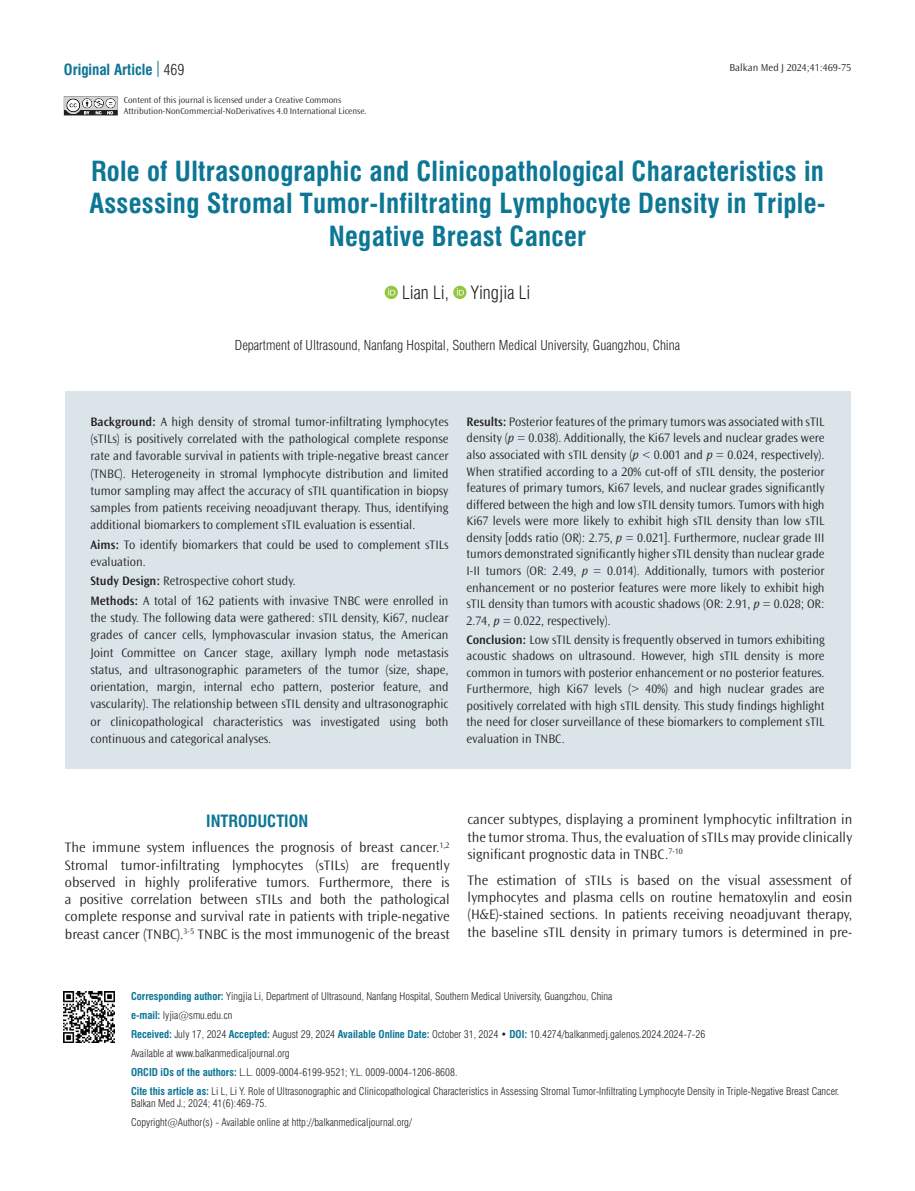
<style>
.page{position:relative;width:915px;height:1191px;background:#fff}
.page>*{position:absolute;margin:0;border:0;box-sizing:border-box;transform-origin:0 0}
.t1{font:27px/32.4px "Swiss Condensed Bold Tr";letter-spacing:.01em;color:#0c7695;text-align:center}
.t2{font:18px "Swiss Condensed Light Tr";color:#231f20}
.t3{font:16.5px "Swiss Condensed Bold Tr";color:#0c7695}
.t4{font:15px "Swiss Condensed Bold Tr";color:#0c7695}
.t5{font:300 14.25px/17.2px "Ocean Sans Std";color:#231f20;text-align:justify}
.t6{font:13.5px "Swiss Condensed Light Tr";color:#231f20}
.t7{font:300 12.75px/17.2px "Ocean Sans Std";color:#231f20;text-align:justify}
.t8{font:10.5px/18.9px "Swiss Condensed Light Tr";color:#231f20}
.t9{font:300 10.5px "Ocean Sans Std";color:#231f20}
.t10{font:300 9px/10.5px "Ocean Sans Std";color:#231f20}
.s1{font-family:"Swiss Condensed Light Tr";color:#231f20}
.s2{font-weight:600}
.s3{font-style:italic}
.s4{font-family:"Swiss Condensed Bold Tr";color:#0c7695}
</style>
<div class="page">
<svg style="left:157px;top:61px;width:1px;height:16px"></svg>
<svg style="left:64px;top:97px;width:54px;height:18px"></svg>
<img style="left:64px;top:991px;width:51px;height:51px">
<div style="left:65px;top:391px;width:784px;height:377px;background:#dae4e9"></div>
<svg style="left:384px;top:286px;width:14px;height:13px"></svg>
<svg style="left:388px;top:288px;width:7px;height:7px"></svg>
<svg style="left:453px;top:286px;width:13px;height:13px"></svg>
<svg style="left:456px;top:288px;width:8px;height:7px"></svg>
<p class="t4" style="left:64px;top:61px;width:122px">Original Article <span class="s1">469</span></p>
<p class="t10" style="left:124px;top:95px;width:244px">Content of this journal is licensed under a Creative Commons<br>Attribution-NonCommercial-NoDerivatives 4.0 International License.</p>
<p class="t9" style="left:729px;top:62px;width:123px">Balkan Med J 2024;41:469-75</p>
<h1 class="t1" style="left:89px;top:155px;width:737px">Role of Ultrasonographic and Clinicopathological Characteristics in<br>Assessing Stromal Tumor-Infiltrating Lymphocyte Density in Triple-<br>Negative Breast Cancer</h1>
<h2 class="t2" style="left:402px;top:282px;width:130px">Lian Li, Yingjia Li</h2>
<p class="t6" style="left:235px;top:337px;width:446px">Department of Ultrasound, Nanfang Hospital, Southern Medical University, Guangzhou, China</p>
<p class="t7" style="left:90px;top:413px;width:359px"><span class="s2">Background:</span> A high density of stromal tumor-infiltrating lymphocytes (sTILs) is positively correlated with the pathological complete response rate and favorable survival in patients with triple-negative breast cancer (TNBC). Heterogeneity in stromal lymphocyte distribution and limited tumor sampling may affect the accuracy of sTIL quantification in biopsy samples from patients receiving neoadjuvant therapy. Thus, identifying additional biomarkers to complement sTIL evaluation is essential.</p>
<p class="t7" style="left:90px;top:536px;width:359px"><span class="s2">Aims:</span> To identify biomarkers that could be used to complement sTILs evaluation.</p>
<p class="t7" style="left:90px;top:572px;width:359px;line-height:19.4px"><span class="s2">Study Design:</span> Retrospective cohort study.<br><span class="s2">Methods:</span> A total of 162 patients with invasive TNBC were enrolled in</p>
<p class="t7" style="left:90px;top:609px;width:359px">the study. The following data were gathered: sTIL density, Ki67, nuclear grades of cancer cells, lymphovascular invasion status, the American Joint Committee on Cancer stage, axillary lymph node metastasis status, and ultrasonographic parameters of the tumor (size, shape, orientation, margin, internal echo pattern, posterior feature, and vascularity). The relationship between sTIL density and ultrasonographic or clinicopathological characteristics was investigated using both continuous and categorical analyses.</p>
<p class="t7" style="left:466px;top:413px;width:359px;line-height:16.6px"><span class="s2">Results:</span> Posterior features of the primary tumors was associated with sTIL density (<span class="s3">p</span> = 0.038). Additionally, the Ki67 levels and nuclear grades were also associated with sTIL density (<span class="s3">p</span> &lt; 0.001 and <span class="s3">p</span> = 0.024, respectively).<br>When stratified according to a 20% cut-off of sTIL density, the posterior features of primary tumors, Ki67 levels, and nuclear grades significantly differed between the high and low sTIL density tumors. Tumors with high Ki67 levels were more likely to exhibit high sTIL density than low sTIL density [odds ratio (OR): 2.75, <span class="s3">p</span> = 0.021]. Furthermore, nuclear grade III tumors demonstrated significantly higher sTIL density than nuclear grade I-II tumors (OR: 2.49, <span class="s3">p</span> = 0.014). Additionally, tumors with posterior enhancement or no posterior features were more likely to exhibit high sTIL density than tumors with acoustic shadows (OR: 2.91, <span class="s3">p</span> = 0.028; OR:<br>2.74, <span class="s3">p</span> = 0.022, respectively).</p>
<p class="t7" style="left:466px;top:631px;width:359px;line-height:16.5px"><span class="s2">Conclusion:</span> Low sTIL density is frequently observed in tumors exhibiting acoustic shadows on ultrasound. However, high sTIL density is more common in tumors with posterior enhancement or no posterior features.<br>Furthermore, high Ki67 levels (&gt; 40%) and high nuclear grades are positively correlated with high sTIL density. This study findings highlight the need for closer surveillance of these biomarkers to complement sTIL evaluation in TNBC.</p>
<p class="t3" style="left:206px;top:810px;width:103px">INTRODUCTION</p>
<p class="t5" style="left:65px;top:839px;width:386px">The immune system influences the prognosis of breast cancer.<sup>1,2<br></sup>Stromal tumor-infiltrating lymphocytes (sTILs) are frequently observed in highly proliferative tumors. Furthermore, there is a positive correlation between sTILs and both the pathological complete response and survival rate in patients with triple-negative breast cancer (TNBC).<sup>3-5</sup> TNBC is the most immunogenic of the breast</p>
<p class="t5" style="left:467px;top:811px;width:386px">cancer subtypes, displaying a prominent lymphocytic infiltration in the tumor stroma. Thus, the evaluation of sTILs may provide clinically significant prognostic data in TNBC.<sup>7-10</sup></p>
<p class="t5" style="left:467px;top:871px;width:386px">The estimation of sTILs is based on the visual assessment of lymphocytes and plasma cells on routine hematoxylin and eosin (H&amp;E)-stained sections. In patients receiving neoadjuvant therapy, the baseline sTIL density in primary tumors is determined in pre-</p>
<p class="t8" style="left:131px;top:986px;width:709px"><span class="s4">Corresponding author:</span> Yingjia Li, Department of Ultrasound, Nanfang Hospital, Southern Medical University, Guangzhou, China<br><span class="s4">e-mail:</span> lyjia@smu.edu.cn<br><span class="s4">Received:</span> July 17, 2024 <span class="s4">Accepted:</span> August 29, 2024 <span class="s4">Available Online Date:</span> October 31, 2024 • <span class="s4">DOI:</span> 10.4274/balkanmedj.galenos.2024.2024-7-26<br>Available at www.balkanmedicaljournal.org<br><span class="s4">ORCID iDs of the authors:</span> L.L. 0009-0004-6199-9521; Y.L. 0009-0004-1206-8608.<br><span class="s4">Cite this article as:</span> Li L, Li Y. Role of Ultrasonographic and Clinicopathological Characteristics in Assessing Stromal Tumor-Infiltrating Lymphocyte Density in Triple-Negative Breast Cancer.</p>
<p class="t8" style="left:131px;top:1094px;width:282px">Balkan Med J.; 2024; 41(6):469-75.<br>Copyright@Author(s) - Available online at http://balkanmedicaljournal.org/</p>
</div>
